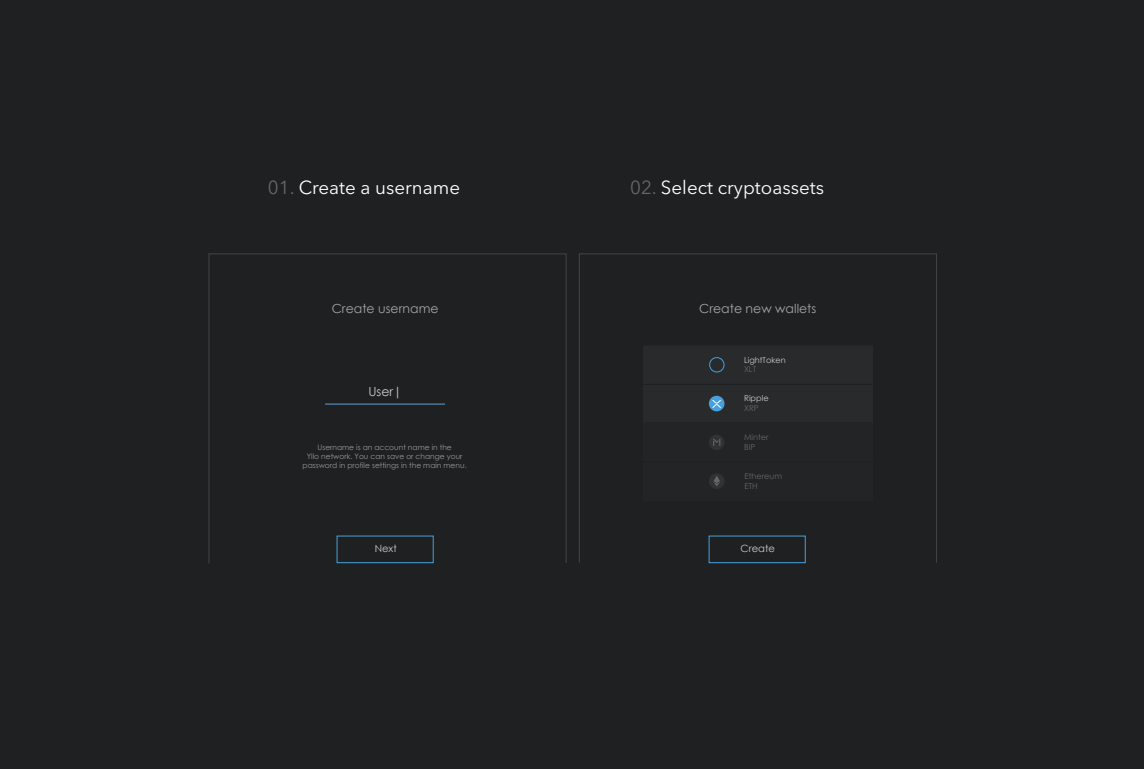
<style>
.page{position:relative;width:1144px;height:769px;background:#1f2021}
.page>*{position:absolute;margin:0;border:0;box-sizing:border-box;transform-origin:0 0}
.t1{font:18.75px "Avenir Next Cyr";color:#fff}
.t2{font:12.5px "Century Gothic";color:#a4a4a4}
.t3{font:12.5px "Century Gothic";color:#cacaca}
.t4{font:10px "Century Gothic";color:#cacaca}
.t5{font:8.12px/9.8px "Century Gothic";color:#666}
.t6{font:8.12px "Century Gothic";color:#cacaca}
.t7{font:7.5px/9px "Century Gothic";color:#979797;text-align:center}
.s1{color:#666}
</style>
<div class="page">
<div style="left:579px;top:254px;width:357px;height:309px;background:#1f2021;border:1px solid #444"></div>
<svg style="left:209px;top:253px;width:357px;height:311px"></svg>
<hr style="left:325px;top:404px;width:120px;height:1px;background:#629dd1">
<div style="left:337px;top:536px;width:96px;height:27px;border:1px solid #47a0db"></div>
<div style="left:709px;top:536px;width:96px;height:27px;border:1px solid #47a0db"></div>
<div style="left:643px;top:345px;width:229px;height:155px;background:#232425"></div>
<div style="left:643px;top:345px;width:229px;height:39px;background:#292a2b"></div>
<div style="left:643px;top:385px;width:229px;height:38px;background:#292a2b"></div>
<hr style="left:643px;top:384px;width:229px;height:1px;background:#1f2021">
<hr style="left:643px;top:423px;width:229px;height:1px;background:#1f2021">
<hr style="left:643px;top:461px;width:229px;height:1px;background:#1f2021">
<div style="left:709px;top:434px;width:15px;height:16px;background:#323233;border-radius:50%"></div>
<svg style="left:713px;top:438px;width:7px;height:8px"></svg>
<svg style="left:709px;top:474px;width:15px;height:15px"></svg>
<svg style="left:709px;top:396px;width:15px;height:15px"></svg>
<hr style="left:643px;top:345px;width:229px;height:1px;background:#232425">
<hr style="left:643px;top:500px;width:229px;height:1px;background:#232425">
<svg style="left:709px;top:357px;width:16px;height:16px"></svg>
<h1 class="t1" style="left:268px;top:176px;width:194px"><span class="s1">01.</span> Create a username</h1>
<h1 class="t1" style="left:630px;top:176px;width:195px"><span class="s1">02.</span> Select cryptoassets</h1>
<h2 class="t2" style="left:332px;top:300px;width:108px">Create username</h2>
<h2 class="t3" style="left:368px;top:383px;width:35px">User|</h2>
<p class="t7" style="left:303px;top:442px;width:166px">Username is an account name in the<br>Yllo network. You can save or change your password in profile settings in the main menu.</p>
<h2 class="t2" style="left:699px;top:300px;width:119px">Create new wallets</h2>
<p class="t6" style="left:744px;top:354px;width:43px">LightToken</p>
<p class="t5" style="left:744px;top:364px;width:14px">XLT</p>
<p class="t6" style="left:744px;top:393px;width:26px">Ripple</p>
<p class="t5" style="left:744px;top:403px;width:16px">XRP</p>
<p class="t5" style="left:744px;top:432px;width:26px">Minter<br>BIP</p>
<p class="t5" style="left:744px;top:471px;width:39px">Ethereum<br>ETH</p>
<h3 class="t4" style="left:375px;top:542px;width:24px">Next</h3>
<h3 class="t4" style="left:740px;top:542px;width:36px">Create</h3>
</div>
